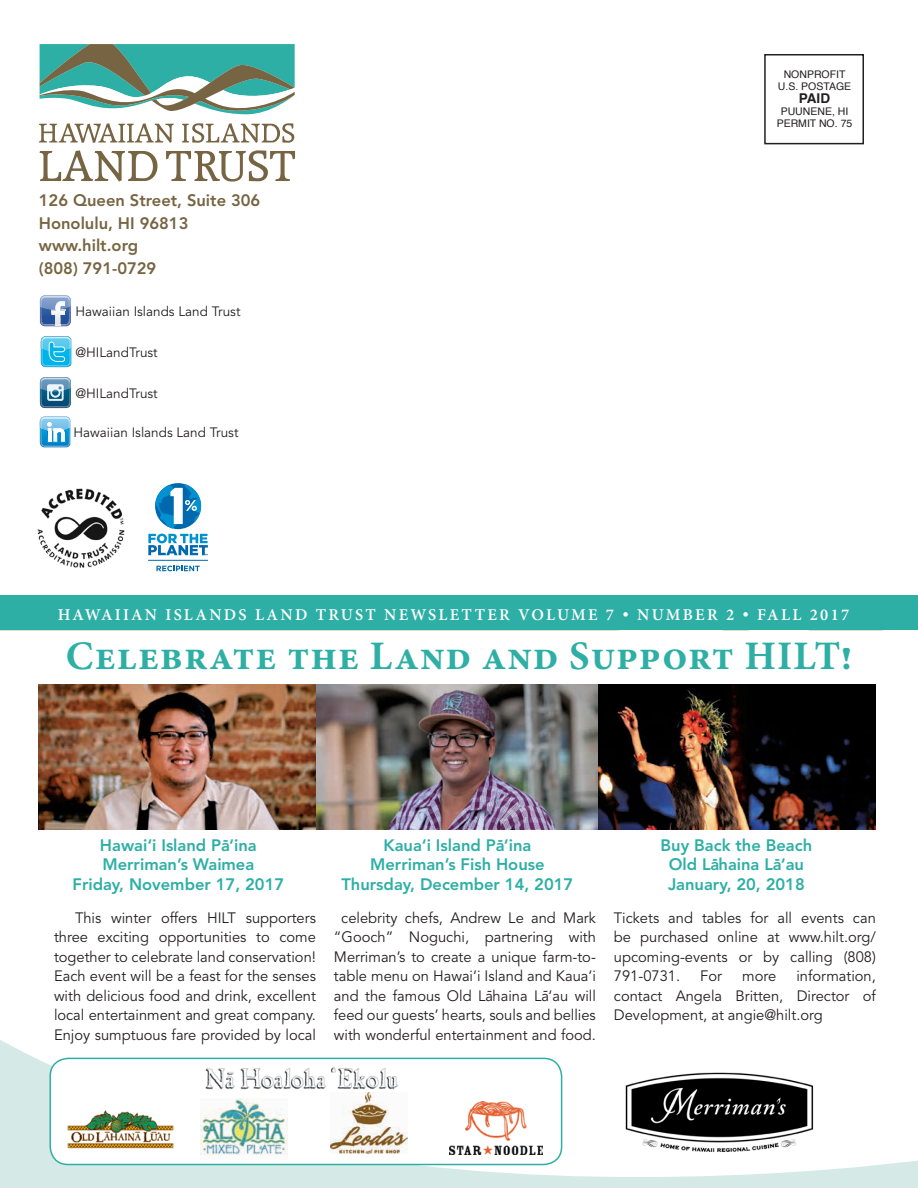
<style>
.page{position:relative;width:918px;height:1188px;background:#fff}
.page>*{position:absolute;margin:0;border:0;box-sizing:border-box;transform-origin:0 0}
.t1{font:700 40.5px "Minion Pro";letter-spacing:.025em;color:#2dafa5}
.t2{font:800 16.5px/19.8px "Avenir";color:#2dafa5;text-align:center}
.t3{font:800 16.5px/22.5px "Avenir";color:#776442}
.t4{font:600 16.5px "Minion Pro";letter-spacing:.14em;color:#fff}
.t5{font:15px/19.5px "Avenir";color:#231f20;text-align:justify}
.t6{font:13.5px "Avenir";color:#231f20}
.t7{font:700 13.5px "Helvetica";color:#231f20}
.t8{font:10.5px/12px "Helvetica";color:#231f20;text-align:center}
.t9{font:5.85px "Myriad Pro";color:#08100e}
</style>
<div class="page">
<img style="left:39px;top:684px;width:558px;height:145px">
<img style="left:594px;top:685px;width:282px;height:144px">
<svg style="left:0;top:630px;width:883px;height:1px"></svg>
<div style="left:0;top:596px;width:918px;height:34px;background:#2dafa5"></div>
<svg style="left:40px;top:44px;width:255px;height:71px"></svg>
<svg style="left:39px;top:123px;width:135px;height:20px"></svg>
<svg style="left:182px;top:123px;width:112px;height:20px"></svg>
<svg style="left:39px;top:150px;width:119px;height:32px"></svg>
<svg style="left:166px;top:150px;width:129px;height:32px"></svg>
<div style="left:764px;top:54px;width:100px;height:90px;border:2px solid #231f20"></div>
<svg style="left:40px;top:295px;width:31px;height:31px"></svg>
<img style="left:41px;top:296px;width:29px;height:5px">
<svg style="left:41px;top:336px;width:30px;height:31px"></svg>
<svg style="left:40px;top:377px;width:31px;height:31px"></svg>
<img style="left:37px;top:488px;width:88px;height:80px">
<svg style="left:155px;top:484px;width:46px;height:44px"></svg>
<hr style="left:148px;top:560px;width:60px;height:1px;background:#0068ac">
<svg style="left:156px;top:566px;width:44px;height:5px"></svg>
<svg style="left:148px;top:534px;width:60px;height:21px"></svg>
<svg style="left:40px;top:417px;width:30px;height:30px"></svg>
<svg style="left:0;top:1040px;width:918px;height:148px"></svg>
<div style="left:50px;top:1058px;width:512px;height:107px;background:#fff;border-radius:18px"></div>
<div style="left:49px;top:1058px;width:513px;height:107px;border:2px solid #2dafa5;border-radius:18px"></div>
<img style="left:205px;top:1067px;width:193px;height:23px">
<img style="left:67px;top:1110px;width:107px;height:39px">
<img style="left:201px;top:1099px;width:86px;height:56px">
<img style="left:620px;top:1068px;width:198px;height:91px">
<img style="left:331px;top:1092px;width:76px;height:61px">
<img style="left:450px;top:1101px;width:92px;height:53px">
<p class="t3" style="left:39px;top:189px;width:223px">126 Queen Street, Suite 306<br>Honolulu, HI 96813 www.hilt.org<br>(808) 791-0729</p>
<p class="t6" style="left:75px;top:304px;width:167px">Hawaiian Islands Land Trust</p>
<p class="t6" style="left:75px;top:345px;width:84px">@HILandTrust</p>
<p class="t6" style="left:75px;top:385px;width:84px">@HILandTrust</p>
<p class="t9" style="left:84px;top:390px;width:35px">Stumbleupon</p>
<p class="t9" style="left:137px;top:390px;width:17px">Reddit</p>
<p class="t6" style="left:73px;top:424px;width:167px">Hawaiian Islands Land Trust</p>
<p class="t9" style="left:95px;top:430px;width:24px">Delicious</p>
<p class="t9" style="left:144px;top:430px;width:13px">Digg</p>
<p class="t9" style="left:178px;top:430px;width:35px">Stumbleupon</p>
<p class="t9" style="left:231px;top:430px;width:17px">Reddit</p>
<p class="t8" style="left:778px;top:69px;width:75px">NONPROFIT<br>U.S. POSTAGE</p>
<p class="t7" style="left:799px;top:88px;width:33px">PAID</p>
<p class="t8" style="left:777px;top:106px;width:77px">PUUNENE, HI<br>PERMIT NO. 75</p>
<p class="t4" style="left:58px;top:603px;width:793px">HAWAIIAN ISLANDS LAND TRUST NEWSLETTER VOLUME 7 • NUMBER 2 • FALL 2017</p>
<h1 class="t1" style="left:66px;top:627px;width:788px">Celebrate the Land and Support HILT!</h1>
<p class="t2" style="left:73px;top:835px;width:213px">Hawai‘i Island Pa-‘ina<br>Merriman’s Waimea<br>Friday, November 17, 2017</p>
<p class="t2" style="left:341px;top:835px;width:233px">Kaua‘i Island Pa-‘ina<br>Merriman’s Fish House<br>Thursday, December 14, 2017</p>
<p class="t2" style="left:661px;top:835px;width:153px">Buy Back the Beach<br>Old La-haina La-‘au<br>January, 20, 2018</p>
<p class="t5" style="left:54px;top:908px;width:263px;text-indent:21px">This winter offers HILT supporters three exciting opportunities to come together to celebrate land conservation!<br>Each event will be a feast for the senses with delicious food and drink, excellent local entertainment and great company.<br>Enjoy sumptuous fare provided by local</p>
<p class="t5" style="left:334px;top:908px;width:263px;text-align:center">celebrity chefs, Andrew Le and Mark “Gooch” Noguchi, partnering with Merriman’s to create a unique farm-to&shy;table menu on Hawai‘i Island and Kaua‘i and the famous Old La-haina La-‘au will feed our guests’ hearts, souls and bellies with wonderful entertainment and food.</p>
<p class="t5" style="left:614px;top:908px;width:263px">Tickets and tables for all events can be purchased online at www.hilt.org/ upcoming-events or by calling (808)<br>791-0731.</p>
<p class="t5" style="left:614px;top:967px;width:263px;text-indent:183px">information, contact Angela Britten, Director of Development, at angie@hilt.org</p>
<p class="t5" style="left:700px;top:967px;width:23px">For</p>
<p class="t5" style="left:742px;top:967px;width:36px">more</p>
</div>
